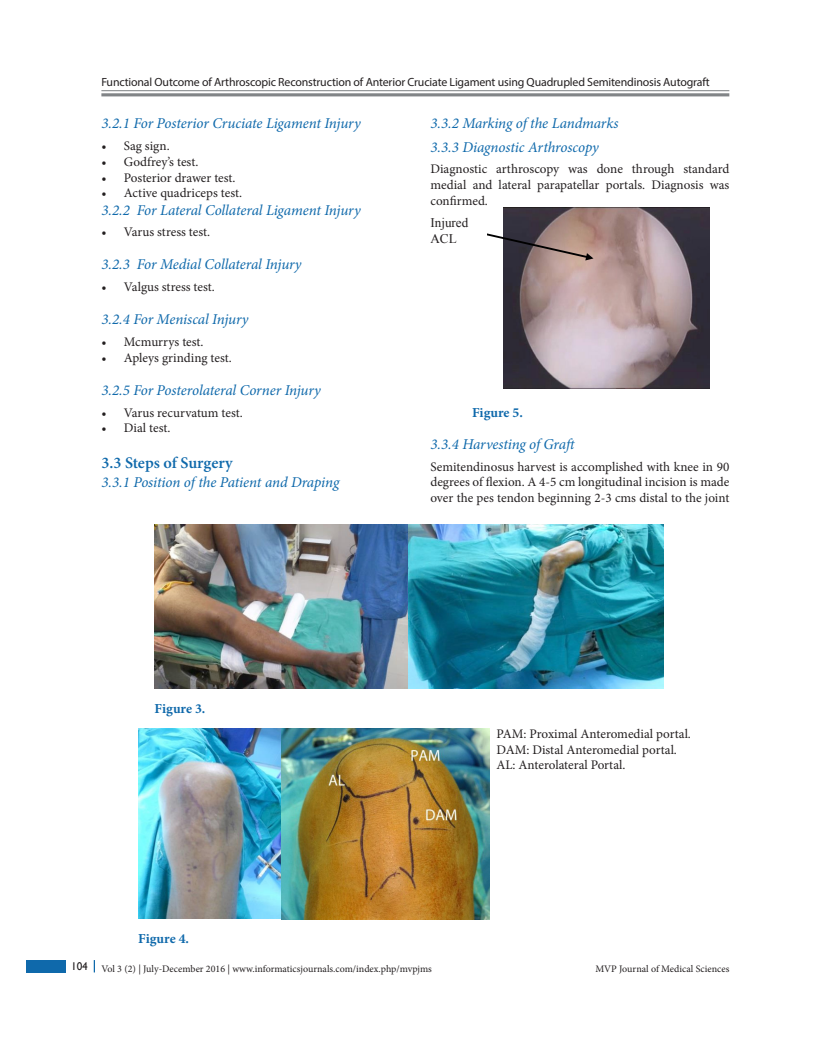
<style>
.page{position:relative;width:818px;height:1043px;background:#fff}
.page>*{position:absolute;margin:0;border:0;box-sizing:border-box;transform-origin:0 0}
.Body_SubHead1{font:600 16.25px "Minion Pro";letter-spacing:-.005em;color:#0f69ab}
.Body_SubHead2{font:italic 15px "Minion Pro";letter-spacing:-.01em;color:#0f69ab}
.t1{font:700 13.75px "Minion Pro";color:#0f69ab}
.Body_Text{font:13.12px/15.8px "Minion Pro";color:#231f20;text-align:justify}
.t2{font:13.12px/15.8px "Times New Roman";color:#231f20}
.t3{font:11.88px "Myriad Pro";letter-spacing:-.015em;color:#231f20}
.t4{font:10px "Minion Pro";color:#231f20}
</style>
<div class="page">
<div style="left:26px;top:960px;width:39px;height:12px;background:#0f69ab"></div>
<svg style="left:94px;top:960px;width:1px;height:12px"></svg>
<hr style="left:101px;top:90px;width:628px;height:1px;background:#818487">
<hr style="left:101px;top:93px;width:628px;height:3px;background:#818487">
<img style="left:503px;top:207px;width:206px;height:181px">
<svg style="left:487px;top:219px;width:106px;height:41px"></svg>
<img style="left:154px;top:524px;width:509px;height:164px">
<img style="left:139px;top:728px;width:350px;height:191px">
<p class="t3" style="left:101px;top:75px;width:609px">Functional Outcome of Arthroscopic Reconstruction of Anterior Cruciate Ligament using Quadrupled Semitendinosis Autograft</p>
<p class="Body_SubHead2" style="left:101px;top:113px;width:261px">3.2.1 For Posterior Cruciate Ligament Injury</p>
<p class="Body_Text" style="left:101px;top:138px;width:70px">• Sag sign.</p>
<p class="Body_Text" style="left:101px;top:154px;width:98px">• Godfrey’s test.</p>
<p class="Body_Text" style="left:101px;top:170px;width:136px">• Posterior drawer test.</p>
<p class="Body_Text" style="left:101px;top:185px;width:142px">• Active quadriceps test.</p>
<p class="Body_SubHead2" style="left:101px;top:200px;width:261px">3.2.2 For Lateral Collateral Ligament Injury</p>
<p class="Body_Text" style="left:101px;top:224px;width:110px">• Varus stress test.</p>
<p class="Body_SubHead2" style="left:101px;top:254px;width:202px">3.2.3 For Medial Collateral Injury</p>
<p class="Body_Text" style="left:101px;top:279px;width:115px">• Valgus stress test.</p>
<p class="Body_SubHead2" style="left:101px;top:309px;width:148px">3.2.4 For Meniscal Injury</p>
<p class="Body_Text" style="left:101px;top:334px;width:104px">• Mcmurrys test.</p>
<p class="Body_Text" style="left:101px;top:350px;width:132px">• Apleys grinding test.</p>
<p class="Body_SubHead2" style="left:101px;top:380px;width:221px">3.2.5 For Posterolateral Corner Injury</p>
<p class="Body_Text" style="left:101px;top:404px;width:143px">• Varus recurvatum test.</p>
<p class="Body_Text" style="left:101px;top:420px;width:71px">• Dial test.</p>
<p class="Body_SubHead1" style="left:101px;top:451px;width:133px">3.3 Steps of Surgery</p>
<p class="Body_SubHead2" style="left:101px;top:472px;width:239px">3.3.1 Position of the Patient and Draping</p>
<p class="Body_SubHead2" style="left:430px;top:113px;width:189px">3.3.2 Marking of the Landmarks</p>
<p class="Body_SubHead2" style="left:430px;top:137px;width:170px">3.3.3 Diagnostic Arthroscopy</p>
<p class="Body_Text" style="left:430px;top:161px;width:300px">Diagnostic arthroscopy was done through standard medial and lateral parapatellar portals. Diagnosis was confirmed.</p>
<p class="t2" style="left:430px;top:215px;width:39px">Injured<br>ACL</p>
<p class="t1" style="left:472px;top:402px;width:52px">Figure 5.</p>
<p class="Body_SubHead2" style="left:430px;top:434px;width:148px">3.3.4 Harvesting of Graft</p>
<p class="Body_Text" style="left:430px;top:458px;width:300px">Semitendinosus harvest is accomplished with knee in 90 degrees of flexion. A 4-5 cm longitudinal incision is made over the pes tendon beginning 2-3 cms distal to the joint</p>
<p class="t1" style="left:155px;top:699px;width:52px">Figure 3.</p>
<p class="t1" style="left:138px;top:929px;width:52px">Figure 4.</p>
<p class="Body_Text" style="left:496px;top:725px;width:196px;text-align:left">PAM: Proximal Anteromedial portal.<br>DAM: Distal Anteromedial portal.<br>AL: Anterolateral Portal.</p>
<p class="t4" style="left:71px;top:962px;width:362px"><sup>104</sup> Vol 3 (2) | July-December 2016 | www.informaticsjournals.com/index.php/mvpjms</p>
<p class="t4" style="left:595px;top:962px;width:135px">MVP Journal of Medical Sciences</p>
</div>
